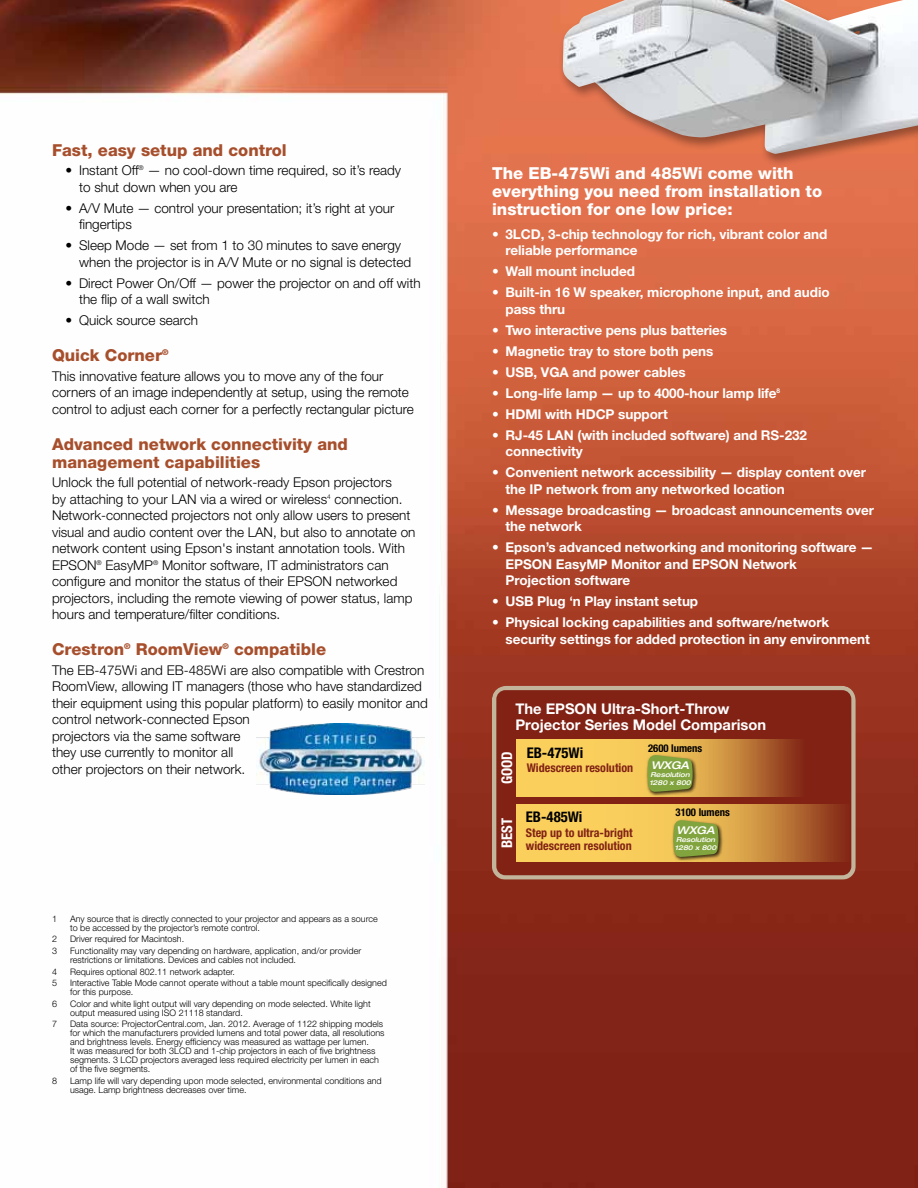
<style>
.page{position:relative;width:918px;height:1188px;background:#fff}
.page>*{position:absolute;margin:0;border:0;box-sizing:border-box;transform-origin:0 0}
.t1{font:800 16.5px/18px "Helvetica Neue LT Std";color:#a74f2c}
.t2{font:800 16.5px/18px "Helvetica Neue LT Std";color:#fff}
.t3{font:700 14.7px/16px "Helvetica Neue LT Std";color:#fff}
.t4{font:700 condensed 14.7px "Helvetica Neue";color:#000}
.t5{font:700 condensed 14.7px "Helvetica Neue";color:#fff}
.t6{font:300 13.5px/16.5px "Helvetica Neue";color:#000}
.t7{font:700 13.5px/16.5px "Helvetica Neue LT Std";letter-spacing:-.005em;color:#fff}
.t8{font:700 condensed 12px/13.4px "Helvetica Neue";color:#812215}
.t9{font:700 condensed 10.65px "Helvetica Neue";color:#000}
.t10{font:italic 500 expanded 10.65px "Helvetica Neue LT Std";letter-spacing:-.01em;color:#fff}
.t11{font:300 9px/9px "Helvetica Neue";color:#000}
.t12{font:italic 500 expanded 6.75px/8.1px "Helvetica Neue LT Std";letter-spacing:-.01em;color:#fff}
</style>
<div class="page">
<img style="left:0;top:0;width:918px;height:1188px">
<div style="left:558px;top:0;width:360px;height:168px;background:#000;opacity:.35"></div>
<img style="left:563px;top:0;width:355px;height:154px">
<img style="left:256px;top:724px;width:169px;height:71px">
<svg style="left:492px;top:686px;width:364px;height:194px;background:#8c3a28"></svg>
<svg style="left:517px;top:804px;width:334px;height:57px;background:#dba44a"></svg>
<img style="left:671px;top:817px;width:53px;height:46px">
<svg style="left:673px;top:820px;width:46px;height:37px;background:#87a03d"></svg>
<svg style="left:517px;top:740px;width:288px;height:56px;background:#dba44a"></svg>
<img style="left:645px;top:752px;width:53px;height:46px">
<svg style="left:647px;top:755px;width:46px;height:37px;background:#87a03d"></svg>
<p class="t1" style="left:52px;top:141px;width:236px">Fast, easy setup and control</p>
<p class="t6" style="left:79px;top:162px;width:324px;text-indent:-14px">• Instant Off<sup>®</sup> — no cool-down time required, so it’s ready to shut down when you are</p>
<p class="t6" style="left:79px;top:199px;width:317px;text-indent:-14px">• A/V Mute — control your presentation; it’s right at your fingertips</p>
<p class="t6" style="left:79px;top:237px;width:334px;text-indent:-14px">• Sleep Mode — set from 1 to 30 minutes to save energy when the projector is in A/V Mute or no signal is detected</p>
<p class="t6" style="left:79px;top:274px;width:343px;text-indent:-14px">• Direct Power On/Off — power the projector on and off with the flip of a wall switch</p>
<p class="t6" style="left:66px;top:312px;width:134px">• Quick source search</p>
<p class="t1" style="left:52px;top:346px;width:118px">Quick Corner<sup>®</sup></p>
<p class="t6" style="left:52px;top:367px;width:363px">This innovative feature allows you to move any of the four corners of an image independently at setup, using the remote control to adjust each corner for a perfectly rectangular picture</p>
<p class="t1" style="left:52px;top:435px;width:297px">Advanced network connectivity and management capabilities</p>
<p class="t6" style="left:52px;top:474px;width:365px">Unlock the full potential of network-ready Epson projectors<br>by attaching to your LAN via a wired or wireless<sup>4</sup> connection.<br>Network-connected projectors not only allow users to present visual and audio content over the LAN, but also to annotate on network content using Epson's instant annotation tools. With EPSON<sup>®</sup> EasyMP<sup>®</sup> Monitor software, IT administrators can configure and monitor the status of their EPSON networked projectors, including the remote viewing of power status, lamp hours and temperature/filter conditions.</p>
<p class="t1" style="left:52px;top:640px;width:276px">Crestron<sup>®</sup> RoomView<sup>®</sup> compatible</p>
<p class="t6" style="left:52px;top:661px;width:377px">The EB-475Wi and EB-485Wi are also compatible with Crestron RoomView, allowing IT managers (those who have standardized their equipment using this popular platform) to easily monitor and control network-connected Epson<br>projectors via the same software<br>they use currently to monitor all<br>other projectors on their network.</p>
<p class="t11" style="left:52px;top:914px;width:7px">1</p>
<p class="t11" style="left:70px;top:914px;width:309px">Any source that is directly connected to your projector and appears as a source to be accessed by the projector’s remote control.</p>
<p class="t11" style="left:52px;top:935px;width:7px">2</p>
<p class="t11" style="left:70px;top:935px;width:116px">Driver required for Macintosh.</p>
<p class="t11" style="left:52px;top:946px;width:7px">3</p>
<p class="t11" style="left:70px;top:946px;width:293px">Functionality may vary depending on hardware, application, and/or provider restrictions or limitations. Devices and cables not included.</p>
<p class="t11" style="left:52px;top:967px;width:7px">4</p>
<p class="t11" style="left:70px;top:967px;width:166px">Requires optional 802.11 network adapter.</p>
<p class="t11" style="left:52px;top:978px;width:7px">5</p>
<p class="t11" style="left:70px;top:978px;width:318px">Interactive Table Mode cannot operate without a table mount specifically designed for this purpose.</p>
<p class="t11" style="left:52px;top:999px;width:7px">6</p>
<p class="t11" style="left:70px;top:999px;width:302px">Color and white light output will vary depending on mode selected. White light output measured using ISO 21118 standard.</p>
<p class="t11" style="left:52px;top:1019px;width:7px">7</p>
<p class="t11" style="left:70px;top:1019px;width:316px">Data source: ProjectorCentral.com, Jan. 2012. Average of 1122 shipping models for which the manufacturers provided lumens and total power data, all resolutions and brightness levels. Energy efficiency was measured as wattage per lumen.<br>It was measured for both 3LCD and 1-chip projectors in each of five brightness segments. 3 LCD projectors averaged less required electricity per lumen in each of the five segments.</p>
<p class="t11" style="left:52px;top:1076px;width:7px">8</p>
<p class="t11" style="left:70px;top:1076px;width:313px">Lamp life will vary depending upon mode selected, environmental conditions and usage. Lamp brightness decreases over time.</p>
<p class="t2" style="left:492px;top:164px;width:332px">The EB-475Wi and 485Wi come with everything you need from installation to instruction for one low price:</p>
<p class="t7" style="left:506px;top:225px;width:323px;text-indent:-14px">• 3LCD, 3-chip technology for rich, vibrant color and reliable performance</p>
<p class="t7" style="left:492px;top:263px;width:144px">• Wall mount included</p>
<p class="t7" style="left:506px;top:284px;width:326px;text-indent:-14px">• Built-in 16 W speaker, microphone input, and audio pass thru</p>
<p class="t7" style="left:492px;top:321px;width:237px">• Two interactive pens plus batteries</p>
<p class="t7" style="left:492px;top:342px;width:223px">• Magnetic tray to store both pens</p>
<p class="t7" style="left:492px;top:363px;width:195px">• USB, VGA and power cables</p>
<p class="t7" style="left:492px;top:384px;width:290px">• Long-life lamp — up to 4000-hour lamp life<sup>8</sup></p>
<p class="t7" style="left:492px;top:405px;width:177px">• HDMI with HDCP support</p>
<p class="t7" style="left:506px;top:426px;width:303px;text-indent:-14px">• RJ-45 LAN (with included software) and RS-232 connectivity</p>
<p class="t7" style="left:506px;top:464px;width:362px;text-indent:-14px">• Convenient network accessibility — display content over the IP network from any networked location</p>
<p class="t7" style="left:506px;top:501px;width:370px;text-indent:-14px">• Message broadcasting — broadcast announcements over the network</p>
<p class="t7" style="left:506px;top:539px;width:370px;text-indent:-14px">• Epson’s advanced networking and monitoring software —<br>EPSON EasyMP Monitor and EPSON Network<br>Projection software</p>
<p class="t7" style="left:492px;top:593px;width:208px">• USB Plug ‘n Play instant setup</p>
<p class="t7" style="left:506px;top:614px;width:366px;text-indent:-14px">• Physical locking capabilities and software/network security settings for added protection in any environment</p>
<p class="t3" style="left:515px;top:700px;width:252px">The EPSON Ultra-Short-Throw<br>Projector Series Model Comparison</p>
<p class="t5" style="left:498px;top:784px;width:35px;rotate:-90deg">GOOD</p>
<p class="t4" style="left:527px;top:744px;width:58px">EB-475Wi</p>
<p class="t8" style="left:527px;top:761px;width:108px">Widescreen resolution</p>
<p class="t5" style="left:498px;top:848px;width:31px;rotate:-90deg">BEST</p>
<p class="t4" style="left:526px;top:808px;width:58px">EB-485Wi</p>
<p class="t8" style="left:526px;top:826px;width:108px">Step up to ultra-bright widescreen resolution</p>
<p class="t9" style="left:648px;top:741px;width:56px">2600 lumens</p>
<p class="t10" style="left:651px;top:758px;width:40px">WXGA</p>
<p class="t12" style="left:649px;top:771px;width:43px">Resolution<br>1280 x 800</p>
<p class="t9" style="left:676px;top:806px;width:56px">3100 lumens</p>
<p class="t10" style="left:677px;top:824px;width:40px">WXGA</p>
<p class="t12" style="left:675px;top:836px;width:43px">Resolution<br>1280 x 800</p>
</div>
